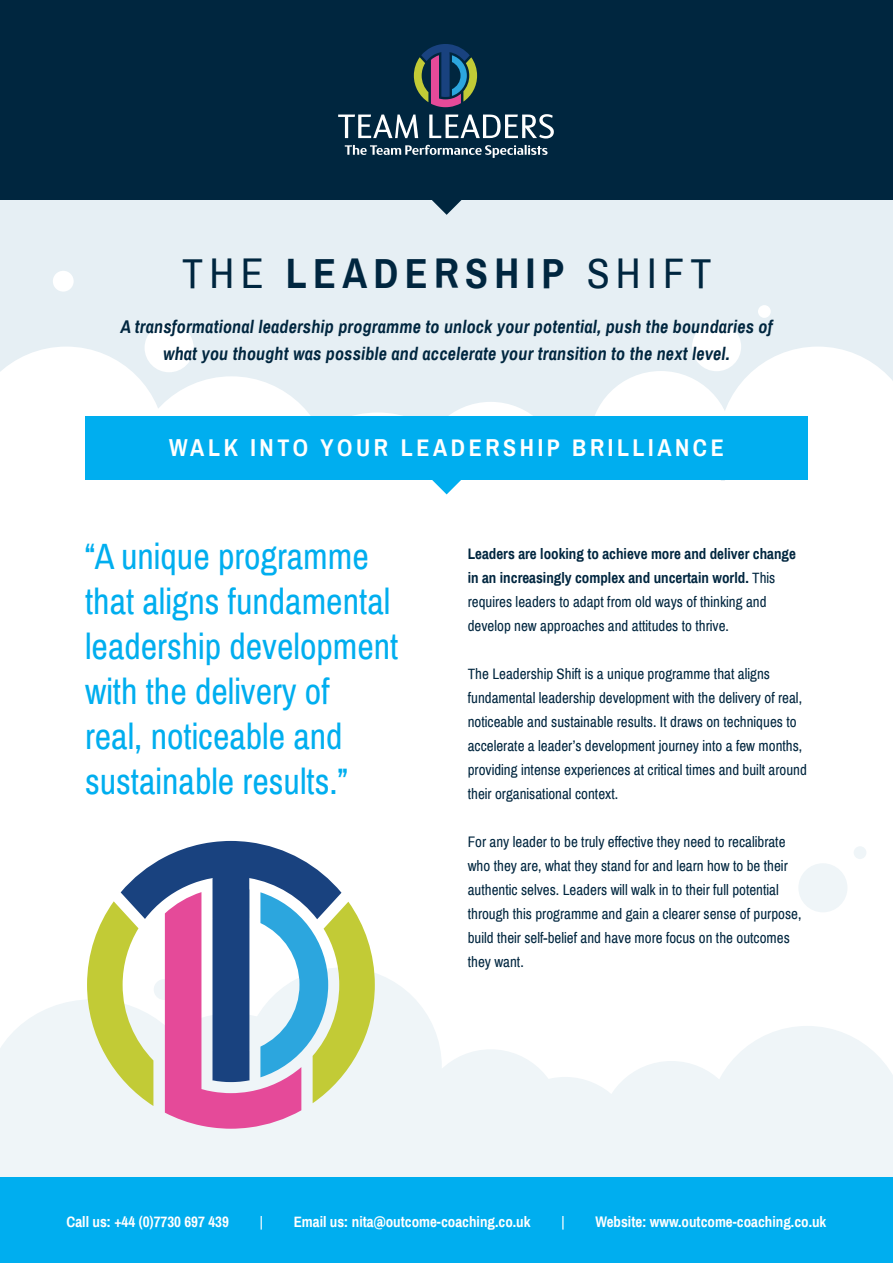
<style>
.page{position:relative;width:893px;height:1263px;background:#fff}
.page>*{position:absolute;margin:0;border:0;box-sizing:border-box;transform-origin:0 0}
.t1{font:700 42px "Archivo Narrow";letter-spacing:.15em;color:#00263f}
.t2{font:36px/45px "Archivo Narrow";color:#00aeef}
.t3{font:700 24px "Archivo Narrow";letter-spacing:.15em;color:#fff}
.t4{font:italic 700 18px "Archivo Narrow";letter-spacing:.01em;color:#00263f}
.t5{font:15px/24px "Archivo Narrow";color:#00263f}
.t6{font:700 15px "Archivo Narrow";color:#fff}
.t7{font:15px "Archivo Narrow";color:#fff}
.s1{font-weight:400}
.s2{font-weight:700}
</style>
<div class="page">
<div style="left:0;top:0;width:893px;height:480px;background:#e6eff4"></div>
<svg style="left:0;top:347px;width:165px;height:133px;background:#fbfcfd"></svg>
<div style="left:132px;top:376px;width:199px;height:199px;background:#fff;border-radius:50%"></div>
<div style="left:279px;top:412px;width:198px;height:199px;background:#fff;border-radius:50%"></div>
<div style="left:419px;top:402px;width:143px;height:142px;background:#fff;border-radius:50%"></div>
<div style="left:590px;top:371px;width:142px;height:142px;background:#fff;border-radius:50%"></div>
<svg style="left:720px;top:347px;width:173px;height:134px;background:#fbfcfd"></svg>
<div style="left:53px;top:271px;width:21px;height:21px;background:#fff;border-radius:50%"></div>
<div style="left:692px;top:322px;width:49px;height:49px;background:#fff;border-radius:50%"></div>
<div style="left:758px;top:305px;width:13px;height:13px;background:#fff;border-radius:50%"></div>
<div style="left:145px;top:323px;width:49px;height:49px;background:#fff;border-radius:50%"></div>
<div style="left:0;top:0;width:893px;height:200px;background:#00263f"></div>
<svg style="left:432px;top:200px;width:30px;height:15px"></svg>
<div style="left:494px;top:1077px;width:142px;height:142px;background:#eff5f8;border-radius:50%"></div>
<div style="left:243px;top:967px;width:199px;height:199px;background:#eff5f8;border-radius:50%"></div>
<div style="left:419px;top:1049px;width:143px;height:143px;background:#eff5f8;border-radius:50%"></div>
<div style="left:600px;top:1061px;width:143px;height:142px;background:#eff5f8;border-radius:50%"></div>
<svg style="left:708px;top:1026px;width:185px;height:152px"></svg>
<div style="left:798px;top:863px;width:49px;height:49px;background:#eff5f8;border-radius:50%"></div>
<div style="left:854px;top:846px;width:12px;height:13px;background:#eff5f8;border-radius:50%"></div>
<svg style="left:345px;top:145px;width:203px;height:13px"></svg>
<svg style="left:414px;top:44px;width:63px;height:63px"></svg>
<svg style="left:338px;top:114px;width:216px;height:24px"></svg>
<div style="left:85px;top:416px;width:723px;height:64px;background:#00aeef"></div>
<svg style="left:432px;top:480px;width:29px;height:14px"></svg>
<div style="left:0;top:1178px;width:893px;height:85px;background:#00aeef"></div>
<svg style="left:132px;top:841px;width:198px;height:39px;fill:#19427f"></svg>
<svg style="left:0;top:880px;width:375px;height:298px"></svg>
<p class="t1" style="left:182px;top:247px;width:531px"><span class="s1">THE</span> LEADERSHIP <span class="s1">SHIFT</span></p>
<p class="t4" style="left:120px;top:316px;width:654px">A transformational leadership programme to unlock your potential, push the boundaries of</p>
<p class="t4" style="left:163px;top:343px;width:568px">what you thought was possible and accelerate your transition to the next level.</p>
<p class="t3" style="left:169px;top:433px;width:556px">WALK INTO YOUR LEADERSHIP BRILLIANCE</p>
<p class="t2" style="left:85px;top:535px;width:315px">“A unique programme that aligns fundamental leadership development with the delivery of<br>real, noticeable and sustainable results.”</p>
<p class="t5" style="left:468px;top:542px;width:330px"><span class="s2">Leaders are looking to achieve more and deliver change in an increasingly complex and uncertain world.</span> This requires leaders to adapt from old ways of thinking and develop new approaches and attitudes to thrive.</p>
<p class="t5" style="left:468px;top:662px;width:341px">The Leadership Shift is a unique programme that aligns fundamental leadership development with the delivery of real, noticeable and sustainable results. It draws on techniques to accelerate a leader’s development journey into a few months, providing intense experiences at critical times and built around their organisational context.</p>
<p class="t5" style="left:468px;top:830px;width:335px">For any leader to be truly effective they need to recalibrate who they are, what they stand for and learn how to be their authentic selves. Leaders will walk in to their full potential through this programme and gain a clearer sense of purpose, build their self-belief and have more focus on the outcomes they want.</p>
<p class="t6" style="left:67px;top:1213px;width:164px">Call us: +44 (0)7730 697 439</p>
<p class="t7" style="left:260px;top:1213px;width:5px">|</p>
<p class="t6" style="left:294px;top:1213px;width:238px">Email us: nita@outcome-coaching.co.uk</p>
<p class="t7" style="left:561px;top:1213px;width:5px">|</p>
<p class="t6" style="left:595px;top:1213px;width:233px">Website: www.outcome-coaching.co.uk</p>
</div>
